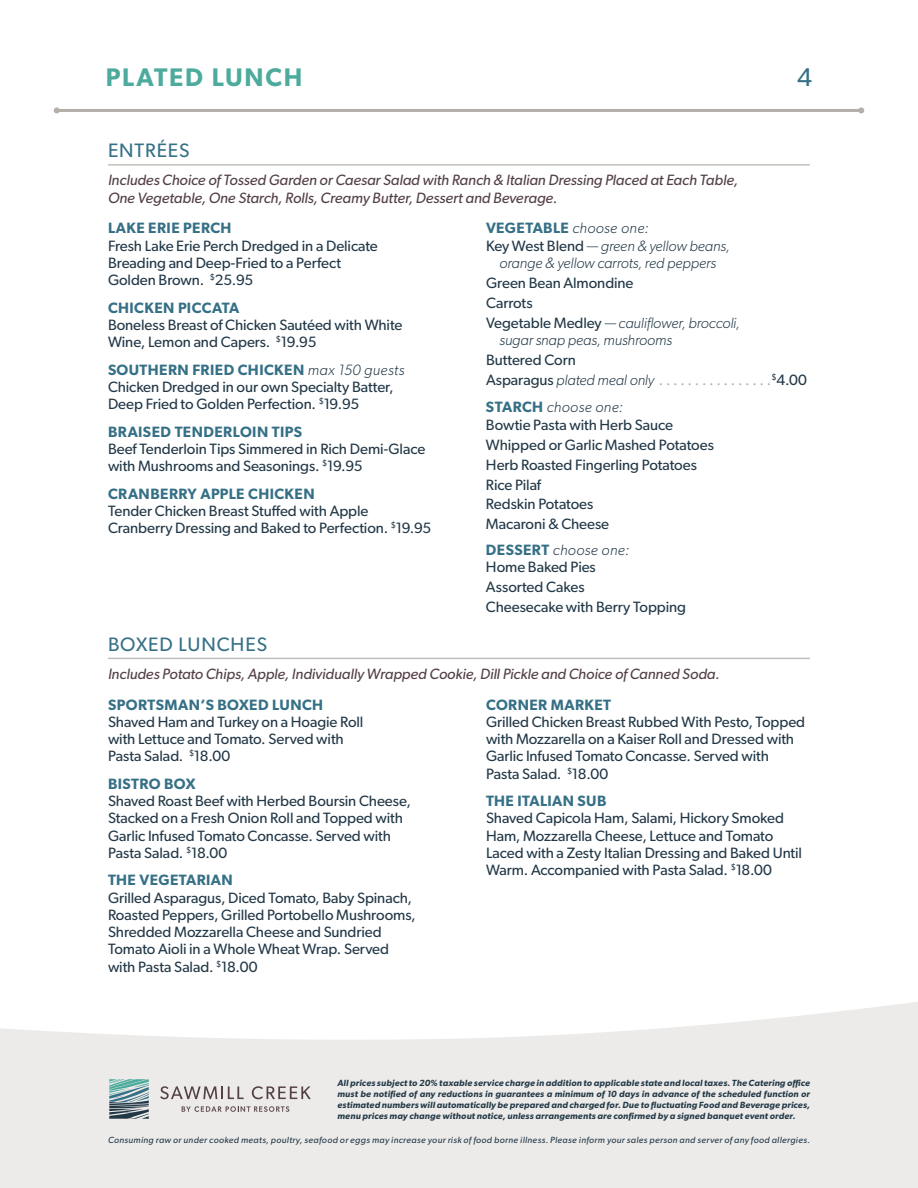
<style>
.page{position:relative;width:918px;height:1188px;background:#fff}
.page>*{position:absolute;margin:0;border:0;box-sizing:border-box;transform-origin:0 0}
.t1{font:600 25.5px "Gibson";letter-spacing:.07em;color:#4cab9c}
.t2{font:25.5px "Gibson";color:#367086}
.subhead{font:19.5px "Gibson";letter-spacing:.045em;color:#367086}
.descriptions{font:15px/17.2px "Gibson";letter-spacing:-.005em;color:#223847}
.infomation{font:italic 15px/17.2px "Gibson";letter-spacing:-.005em;color:#544146}
.list{font:15px "Gibson";letter-spacing:-.005em;color:#223847}
.subhead_2{font:600 15px "Gibson";letter-spacing:.03em;color:#367086}
.list-2{font:italic 300 15px/17.2px "Gibson";letter-spacing:-.01em;color:#223847;text-align:center}
.price_tab{font:italic 300 15px/17.2px "Gibson";letter-spacing:-.01em;color:#223847}
.subhead_2-2{font:italic 300 15px "Gibson";letter-spacing:.025em;color:#223847}
.price_tab-2{font:15px "Gibson";letter-spacing:-.005em;color:#b5afa9}
.price_tab-3{font:15px "Gibson";color:#223847}
.t3{font:italic 600 9px/10.8px "Gibson";letter-spacing:.02em;color:#223847;text-align:justify}
.t4{font:italic 9px "Gibson";letter-spacing:.04em;color:#223847}
.s1{font-weight:600;font-style:normal;color:#367086}
.s2{font-weight:400;font-style:normal}
.s3{color:#223847}
.s4{font-weight:300;font-style:italic;color:#223847}
</style>
<div class="page">
<svg style="left:0;top:1023px;width:918px;height:39px;fill:#ecebe9"></svg>
<svg style="left:731px;top:1002px;width:187px;height:21px"></svg>
<div style="left:0;top:1062px;width:918px;height:126px;background:#ecebe9"></div>
<hr style="left:57px;top:109px;width:804px;height:3px;background:#b5afa9">
<svg style="left:858px;top:107px;width:6px;height:6px"></svg>
<svg style="left:54px;top:107px;width:6px;height:6px"></svg>
<svg style="left:160px;top:1086px;width:84px;height:13px"></svg>
<svg style="left:252px;top:1086px;width:59px;height:13px"></svg>
<svg style="left:182px;top:1106px;width:107px;height:6px"></svg>
<svg style="left:109px;top:1079px;width:40px;height:40px;background:#7e9da1"></svg>
<hr style="left:108px;top:164px;width:702px;height:2px;background:#c4bfbb">
<hr style="left:108px;top:658px;width:702px;height:1px;background:#c4bfbb">
<h1 class="t1" style="left:106px;top:61px;width:179px">PLATED LUNCH</h1>
<h1 class="t2" style="left:797px;top:61px;width:16px">4</h1>
<p class="subhead" style="left:108px;top:139px;width:83px">ENTRÉES</p>
<p class="infomation" style="left:108px;top:171px;width:632px">Includes Choice of Tossed Garden or Caesar Salad with Ranch &amp; Italian Dressing Placed at Each Table,<br>One Vegetable, One Starch, Rolls, Creamy Butter, Dessert and Beverage.</p>
<p class="subhead_2" style="left:108px;top:219px;width:10px">LAKE</p>
<p class="subhead_2" style="left:148px;top:219px;width:9px">ERIE</p>
<p class="subhead_2" style="left:183px;top:219px;width:50px">PERCH</p>
<p class="descriptions" style="left:108px;top:237px;width:271px">Fresh Lake Erie Perch Dredged in a Delicate<br>Breading and Deep-Fried to a Perfect<br>Golden Brown. <sup>$</sup>25.95</p>
<p class="subhead_2" style="left:108px;top:299px;width:47px">CHICKEN</p>
<p class="subhead_2" style="left:178px;top:299px;width:45px">PICCATA</p>
<p class="descriptions" style="left:108px;top:316px;width:296px">Boneless Breast of Chicken Sautéed with White<br>Wine, Lemon and Capers. <sup>$</sup>19.95</p>
<p class="subhead_2" style="left:108px;top:361px;width:62px">SOUTHERN</p>
<p class="subhead_2" style="left:192px;top:361px;width:18px">FRIED</p>
<p class="subhead_2" style="left:238px;top:361px;width:47px">CHICKEN</p>
<p class="subhead_2-2" style="left:308px;top:360px;width:98px">max 150 guests</p>
<p class="descriptions" style="left:108px;top:378px;width:287px">Chicken Dredged in our own Specialty Batter,<br>Deep Fried to Golden Perfection. <sup>$</sup>19.95</p>
<p class="subhead_2" style="left:108px;top:423px;width:20px">BRAISED</p>
<p class="subhead_2" style="left:175px;top:423px;width:11px">TENDERL</p>
<p class="subhead_2" style="left:240px;top:423px;width:63px">OIN TIPS</p>
<p class="descriptions" style="left:108px;top:440px;width:319px">Beef Tenderloin Tips Simmered in Rich Demi-Glace with Mushrooms and Seasonings. <sup>$</sup>19.95</p>
<p class="subhead_2" style="left:108px;top:485px;width:22px">CRAN</p>
<p class="subhead_2" style="left:150px;top:485px;width:145px">BERRY APPLE CHICKEN</p>
<p class="descriptions" style="left:108px;top:502px;width:325px">Tender Chicken Breast Stuffed with Apple<br>Cranberry Dressing and Baked to Perfection. <sup>$</sup>19.95</p>
<p class="subhead_2" style="left:486px;top:219px;width:21px">VEGETA</p>
<p class="subhead_2-2" style="left:543px;top:219px;width:107px"><span class="s1">BLE</span> choose one:</p>
<p class="list-2" style="left:486px;top:237px;width:245px"><span class="s2">Key West Blend</span> — green &amp; yellow beans, orange &amp; yellow carrots, red peppers</p>
<p class="list" style="left:486px;top:274px;width:149px">Green Bean Almondine</p>
<p class="list" style="left:486px;top:294px;width:48px">Carrots</p>
<p class="price_tab" style="left:500px;top:314px;width:242px;text-indent:-14px"><span class="s2">Vegetable Medley</span> — cauliflower, broccoli, sugar snap peas, mushrooms</p>
<p class="list" style="left:486px;top:351px;width:91px">Buttered Corn</p>
<p class="price_tab-2" style="left:486px;top:371px;width:176px"><span class="s3">Asparagus</span> <span class="s4">plated meal only</span> ................</p>
<p class="price_tab-3" style="left:771px;top:371px;width:37px"><sup>$</sup>4.00</p>
<p class="subhead_2" style="left:486px;top:398px;width:10px">STAR</p>
<p class="subhead_2-2" style="left:522px;top:398px;width:102px"><span class="s1">CH</span> choose one:</p>
<p class="list" style="left:486px;top:415px;width:189px">Bowtie Pasta with Herb Sauce</p>
<p class="list" style="left:486px;top:435px;width:229px">Whipped or Garlic Mashed Potatoes</p>
<p class="list" style="left:486px;top:455px;width:212px">Herb Roasted Fingerling Potatoes</p>
<p class="list" style="left:486px;top:475px;width:57px">Rice Pilaf</p>
<p class="list" style="left:486px;top:495px;width:109px">Redskin Potatoes</p>
<p class="list" style="left:486px;top:515px;width:125px">Macaroni &amp; Cheese</p>
<p class="subhead_2" style="left:486px;top:541px;width:10px">DESSERT</p>
<p class="subhead_2-2" style="left:553px;top:541px;width:78px">choose one:</p>
<p class="list" style="left:486px;top:558px;width:111px">Home Baked Pies</p>
<p class="list" style="left:486px;top:578px;width:100px">Assorted Cakes</p>
<p class="list" style="left:486px;top:598px;width:202px">Cheesecake with Berry Topping</p>
<p class="subhead" style="left:108px;top:632px;width:161px">BOXED LUNCHES</p>
<p class="infomation" style="left:108px;top:665px;width:613px">Includes Potato Chips, Apple, Individually Wrapped Cookie, Dill Pickle and Choice of Canned Soda.</p>
<p class="subhead_2" style="left:108px;top:696px;width:175px">SPORTSMAN ’S BOXED LUN</p>
<p class="subhead_2" style="left:302px;top:696px;width:23px">CH</p>
<p class="descriptions" style="left:108px;top:713px;width:257px">Shaved Ham and Turkey on a Hoagie Roll with Lettuce and Tomato. Served with<br>Pasta Salad. <sup>$</sup>18.00</p>
<p class="subhead_2" style="left:108px;top:775px;width:19px">BISTR</p>
<p class="subhead_2" style="left:149px;top:775px;width:48px">O BOX</p>
<p class="descriptions" style="left:108px;top:792px;width:305px">Shaved Roast Beef with Herbed Boursin Cheese, Stacked on a Fresh Onion Roll and Topped with Garlic Infused Tomato Concasse. Served with Pasta Salad. <sup>$</sup>18.00</p>
<p class="subhead_2" style="left:108px;top:871px;width:52px">THE VEGETARIAN</p>
<p class="descriptions" style="left:108px;top:889px;width:309px">Grilled Asparagus, Diced Tomato, Baby Spinach, Roasted Peppers, Grilled Portobello Mushrooms, Shredded Mozzarella Cheese and Sundried Tomato Aioli in a Whole Wheat Wrap. Served with Pasta Salad. <sup>$</sup>18.00</p>
<p class="subhead_2" style="left:486px;top:696px;width:33px">CORNER</p>
<p class="subhead_2" style="left:551px;top:696px;width:25px">MARKET</p>
<p class="descriptions" style="left:486px;top:713px;width:321px">Grilled Chicken Breast Rubbed With Pesto, Topped with Mozzarella on a Kaiser Roll and Dressed with Garlic Infused Tomato Concasse. Served with Pasta Salad. <sup>$</sup>18.00</p>
<p class="subhead_2" style="left:486px;top:792px;width:41px">THE ITALIAN</p>
<p class="subhead_2" style="left:577px;top:792px;width:30px">SU B</p>
<p class="descriptions" style="left:486px;top:809px;width:318px">Shaved Capicola Ham, Salami, Hickory Smoked Ham, Mozzarella Cheese, Lettuce and Tomato Laced with a Zesty Italian Dressing and Baked Until Warm. Accompanied with Pasta Salad. <sup>$</sup>18.00</p>
<p class="t3" style="left:338px;top:1078px;width:474px">All prices subject to 20% taxable service charge in addition to applicable state and local taxes. The Catering office must be notified of any reductions in guarantees a minimum of 10 days in advance of the scheduled function or estimated numbers will automatically be prepared and charged for. Due to fluctuating Food and Beverage prices, menu prices may change without notice, unless arrangements are confirmed by a signed banquet event order.</p>
<p class="t4" style="left:108px;top:1135px;width:703px">Consuming raw or under cooked meats, poultry, seafood or eggs may increase your risk of food borne illness. Please inform your sales person and server of any food allergies.</p>
</div>
